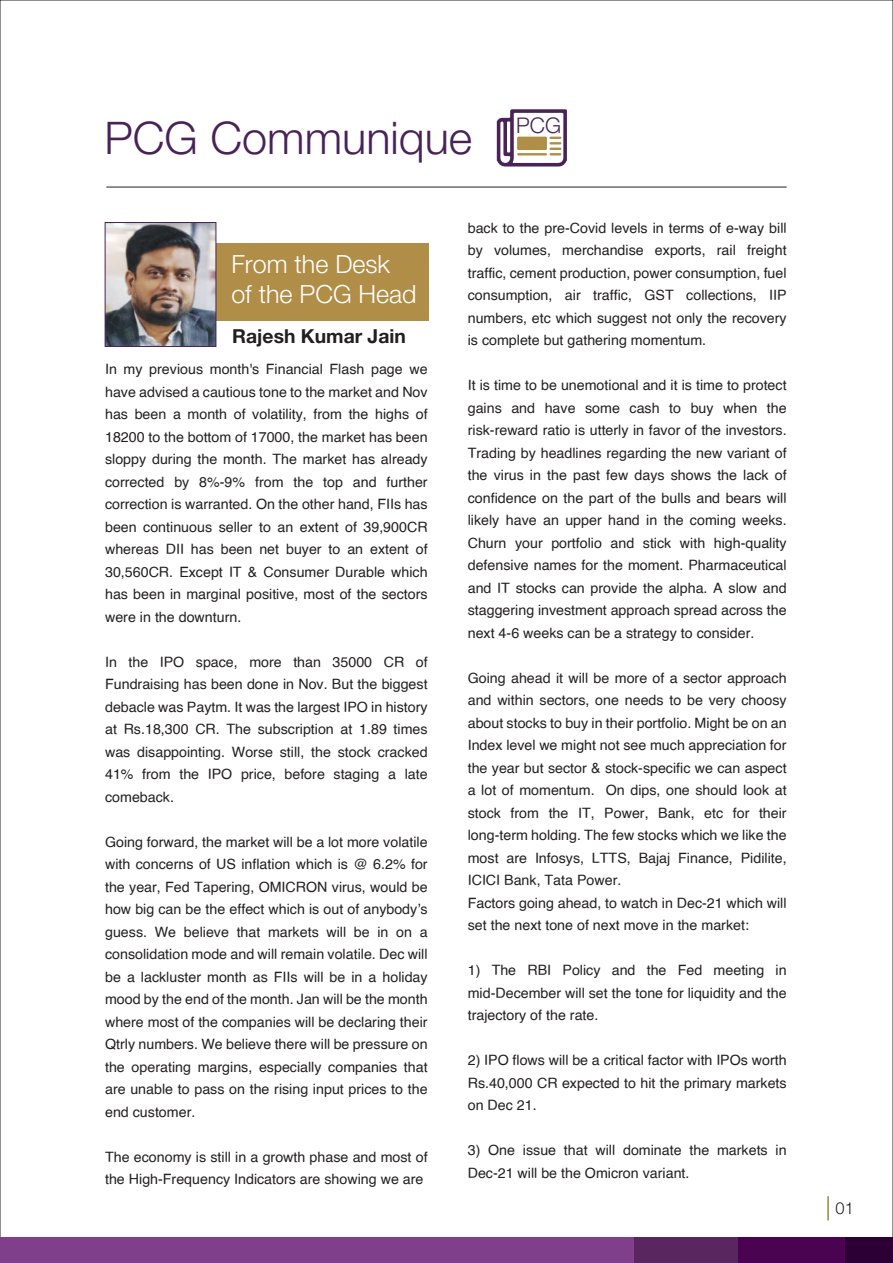
<style>
.page{position:relative;width:893px;height:1263px;background:#fff}
.page>*{position:absolute;margin:0;border:0;box-sizing:border-box;transform-origin:0 0}
.t1{font:45px "Helvetica Neue LT 45 Lt";color:#492258}
.t2{font:25.05px/30.2px "Helvetica Neue LT 45 Lt";color:#fff}
.t3{font:21.6px "Helvetica Neue LT 45 Lt";color:#492258}
.t4{font:19.35px "Helvetica Neue LT 75 Bd";color:#231f20}
.t5{font:16.5px "Helvetica Neue LT 45 Lt";color:#231f20}
.t6{font:14.25px/22.5px "Helvetica";color:#231f20;text-align:justify}
</style>
<div class="page">
<div style="left:170px;top:243px;width:259px;height:77px;background:#b08e47"></div>
<div style="left:631px;top:1237px;width:108px;height:26px;background:#59265f"></div>
<div style="left:738px;top:1237px;width:108px;height:26px;background:#4a0350"></div>
<div style="left:845px;top:1237px;width:48px;height:26px;background:#2d0035"></div>
<div style="left:0;top:1237px;width:633px;height:26px;background:#7f3f8a"></div>
<hr style="left:106px;top:187px;width:681px;height:1px;background:#231f20">
<hr style="left:827px;top:1196px;width:2px;height:24px;background:#a18343">
<svg style="left:497px;top:109px;width:70px;height:58px"></svg>
<img style="left:107px;top:224px;width:107px;height:121px">
<div style="left:105px;top:222px;width:111px;height:125px;border:1px solid #492258"></div>
<h1 class="t1" style="left:105px;top:111px;width:369px">PCG Communique</h1>
<h3 class="t3" style="left:516px;top:112px;width:46px">PCG</h3>
<h2 class="t2" style="left:231px;top:249px;width:187px">From the Desk of the PCG Head</h2>
<h3 class="t4" style="left:232px;top:324px;width:175px">Rajesh Kumar Jain</h3>
<p class="t6" style="left:105px;top:358px;width:324px">In my previous month's Financial Flash page we have advised a cautious tone to the market and Nov has been a month of volatility, from the highs of 18200 to the bottom of 17000, the market has been sloppy during the month. The market has already corrected by 8%-9% from the top and further correction is warranted. On the other hand, FIIs has been continuous seller to an extent of 39,900CR whereas DII has been net buyer to an extent of 30,560CR. Except IT &amp; Consumer Durable which has been in marginal positive, most of the sectors were in the downturn.</p>
<p class="t6" style="left:105px;top:651px;width:324px">In the IPO space, more than 35000 CR of Fundraising has been done in Nov. But the biggest debacle was Paytm. It was the largest IPO in history at Rs.18,300 CR. The subscription at 1.89 times was disappointing. Worse still, the stock cracked 41% from the IPO price, before staging a late comeback.</p>
<p class="t6" style="left:105px;top:831px;width:324px">Going forward, the market will be a lot more volatile with concerns of US inflation which is @ 6.2% for the year, Fed Tapering, OMICRON virus, would be how big can be the effect which is out of anybody’s guess. We believe that markets will be in on a consolidation mode and will remain volatile. Dec will be a lackluster month as FIIs will be in a holiday mood by the end of the month. Jan will be the month where most of the companies will be declaring their Qtrly numbers. We believe there will be pressure on the operating margins, especially companies that are unable to pass on the rising input prices to the end customer.</p>
<p class="t6" style="left:105px;top:1146px;width:324px">The economy is still in a growth phase and most of the High-Frequency Indicators are showing we are</p>
<p class="t6" style="left:468px;top:217px;width:320px">back to the pre-Covid levels in terms of e-way bill by volumes, merchandise exports, rail freight traffic, cement production, power consumption, fuel consumption, air traffic, GST collections, IIP numbers, etc which suggest not only the recovery is complete but gathering momentum.</p>
<p class="t6" style="left:468px;top:374px;width:320px">It is time to be unemotional and it is time to protect gains and have some cash to buy when the risk-reward ratio is utterly in favor of the investors.<br>Trading by headlines regarding the new variant of the virus in the past few days shows the lack of confidence on the part of the bulls and bears will likely have an upper hand in the coming weeks.<br>Churn your portfolio and stick with high-quality defensive names for the moment. Pharmaceutical and IT stocks can provide the alpha. A slow and staggering investment approach spread across the next 4-6 weeks can be a strategy to consider.</p>
<p class="t6" style="left:468px;top:667px;width:320px;text-align:left">Going ahead it will be more of a sector approach and within sectors, one needs to be very choosy about stocks to buy in their portfolio. Might be on an Index level we might not see much appreciation for the year but sector &amp; stock-specific we can aspect a lot of momentum. On dips, one should look at stock from the IT, Power, Bank, etc for their long-term holding. The few stocks which we like the most are Infosys, LTTS, Bajaj Finance, Pidilite, ICICI Bank, Tata Power.<br>Factors going ahead, to watch in Dec-21 which will set the next tone of next move in the market:</p>
<p class="t6" style="left:468px;top:959px;width:320px">1) The RBI Policy and the Fed meeting in mid-December will set the tone for liquidity and the trajectory of the rate.</p>
<p class="t6" style="left:468px;top:1049px;width:320px">2) IPO flows will be a critical factor with IPOs worth Rs.40,000 CR expected to hit the primary markets on Dec 21.</p>
<p class="t6" style="left:468px;top:1139px;width:320px">3) One issue that will dominate the markets in<br>Dec-21 will be the Omicron variant.</p>
<p class="t5" style="left:835px;top:1198px;width:20px">01</p>
</div>
